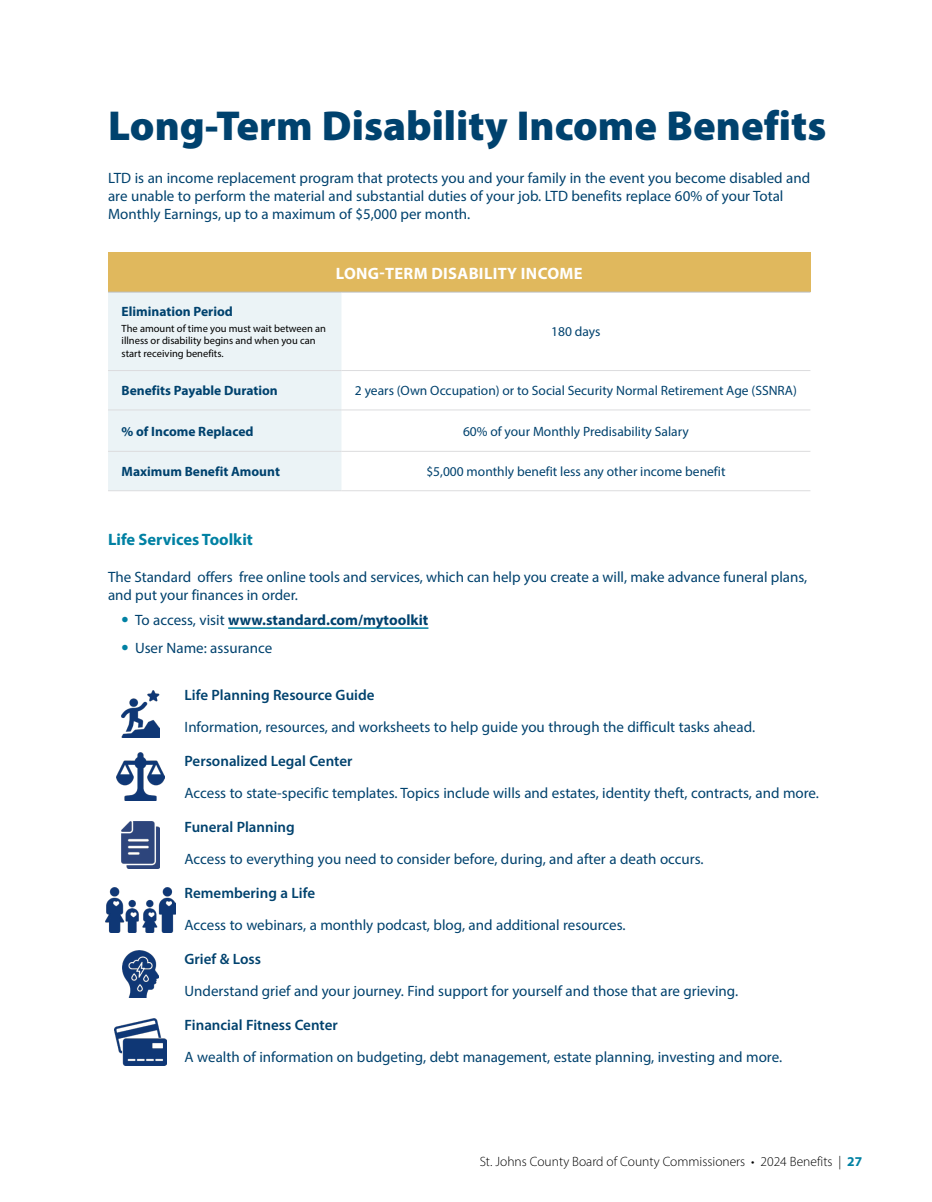
<style>
.page{position:relative;width:932px;height:1202px;background:#fff}
.page>*{position:absolute;margin:0;border:0;box-sizing:border-box;transform-origin:0 0}
.t1{font:900 42px "Myriad Pro";color:#00426e}
.t2{font:700 16.5px "Myriad Pro";letter-spacing:.02em;color:#fff}
.t3{font:700 16.5px "Myriad Pro";color:#0081a3}
.t4{font:15px/18px "Myriad Pro";color:#00426e}
.t5{font:600 15px "Myriad Pro";color:#00426e}
.t6{font:700 15px "Myriad Pro";color:#00426e}
.t7{font:13.5px "Myriad Pro";color:#00426e}
.t8{font:700 13.5px "Myriad Pro";color:#00426e}
.t9{font:300 13.5px "Myriad Pro";color:#000}
.t10{font:10.5px/12.6px "Myriad Pro";color:#000}
.s1{font-size:21px;color:#0081a3}
.s2{font-weight:400}
.s3{font-weight:700;font-size:21px;color:#0081a3}
.s4{font-weight:700;color:#0081a3}
</style>
<div class="page">
<hr style="left:228px;top:627px;width:200px;height:2px;background:#0081a3">
<div style="left:108px;top:253px;width:702px;height:39px;background:#e0b85d"></div>
<div style="left:108px;top:293px;width:233px;height:197px;background:#ebf3f6"></div>
<hr style="left:108px;top:292px;width:233px;height:1px;background:#bcbec0">
<hr style="left:341px;top:292px;width:469px;height:1px;background:#bcbec0">
<hr style="left:108px;top:370px;width:233px;height:1px;background:#dcdcde">
<hr style="left:341px;top:370px;width:469px;height:1px;background:#dcdcde">
<hr style="left:108px;top:409px;width:233px;height:1px;background:#dcdcde">
<hr style="left:341px;top:409px;width:469px;height:1px;background:#dcdcde">
<hr style="left:108px;top:451px;width:233px;height:1px;background:#dcdcde">
<hr style="left:341px;top:451px;width:469px;height:1px;background:#dcdcde">
<hr style="left:108px;top:490px;width:233px;height:1px;background:#dcdcde">
<hr style="left:341px;top:490px;width:469px;height:1px;background:#dcdcde">
<img style="left:122px;top:690px;width:37px;height:47px">
<img style="left:116px;top:753px;width:49px;height:47px">
<img style="left:121px;top:821px;width:39px;height:47px">
<img style="left:105px;top:887px;width:71px;height:45px">
<img style="left:122px;top:950px;width:37px;height:47px">
<img style="left:114px;top:1018px;width:53px;height:47px">
<h1 class="t1" style="left:108px;top:97px;width:719px">Long-Term Disability Income Benefits</h1>
<p class="t4" style="left:108px;top:169px;width:703px">LTD is an income replacement program that protects you and your family in the event you become disabled and are unable to perform the material and substantial duties of your job. LTD benefits replace 60% of your Total<br>Monthly Earnings, up to a maximum of $5,000 per month.</p>
<p class="t2" style="left:336px;top:262px;width:248px">LONG-TERM DISABILITY INCOME</p>
<p class="t8" style="left:122px;top:302px;width:113px">Elimination Period</p>
<p class="t10" style="left:122px;top:322px;width:206px">The amount of time you must wait between an illness or disability begins and when you can start receiving benefits.</p>
<p class="t7" style="left:551px;top:323px;width:51px">180 days</p>
<p class="t8" style="left:122px;top:382px;width:158px">Benefits Payable Duration</p>
<p class="t7" style="left:355px;top:382px;width:443px">2 years (Own Occupation) or to Social Security Normal Retirement Age (SSNRA)</p>
<p class="t8" style="left:122px;top:422px;width:133px">% of Income Replaced</p>
<p class="t7" style="left:463px;top:423px;width:227px">60% of your Monthly Predisability Salary</p>
<p class="t8" style="left:122px;top:463px;width:160px">Maximum Benefit Amount</p>
<p class="t7" style="left:426px;top:463px;width:301px">$5,000 monthly benefit less any other income benefit</p>
<p class="t3" style="left:108px;top:528px;width:146px">Life Services Toolkit</p>
<p class="t4" style="left:108px;top:568px;width:700px">The Standard offers free online tools and services, which can help you create a will, make advance funeral plans, and put your finances in order.</p>
<p class="t6" style="left:122px;top:610px;width:308px"><span class="s1">•</span> <span class="s2">To access, visit</span> www.standard.com/mytoolkit</p>
<p class="t4" style="left:122px;top:639px;width:152px"><span class="s3">•</span> User Name: assurance</p>
<p class="t5" style="left:184px;top:685px;width:191px">Life Planning Resource Guide</p>
<p class="t4" style="left:184px;top:717px;width:572px">Information, resources, and worksheets to help guide you through the difficult tasks ahead.</p>
<p class="t5" style="left:184px;top:751px;width:169px">Personalized Legal Center</p>
<p class="t4" style="left:184px;top:783px;width:636px">Access to state-specific templates. Topics include wills and estates, identity theft, contracts, and more.</p>
<p class="t5" style="left:184px;top:817px;width:112px">Funeral Planning</p>
<p class="t4" style="left:184px;top:849px;width:520px">Access to everything you need to consider before, during, and after a death occurs.</p>
<p class="t5" style="left:184px;top:883px;width:132px">Remembering a Life</p>
<p class="t4" style="left:184px;top:915px;width:442px">Access to webinars, a monthly podcast, blog, and additional resources.</p>
<p class="t5" style="left:184px;top:949px;width:78px">Grief &amp; Loss</p>
<p class="t4" style="left:184px;top:981px;width:555px">Understand grief and your journey. Find support for yourself and those that are grieving.</p>
<p class="t5" style="left:184px;top:1015px;width:155px">Financial Fitness Center</p>
<p class="t4" style="left:184px;top:1047px;width:599px">A wealth of information on budgeting, debt management, estate planning, investing and more.</p>
<p class="t9" style="left:479px;top:1153px;width:384px">St. Johns County Board of County Commissioners • 2024 Benefits | <span class="s4">27</span></p>
</div>
